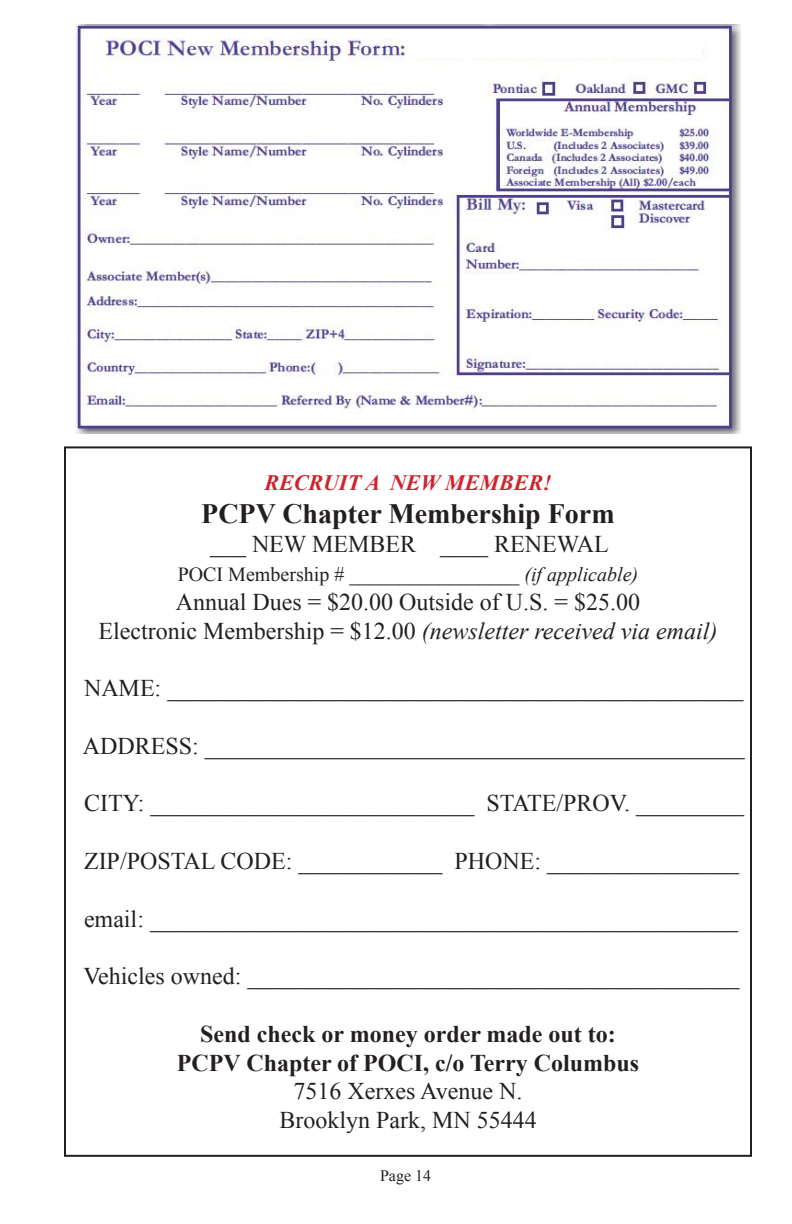
<style>
.page{position:relative;width:792px;height:1224px;background:#fff}
.page>*{position:absolute;margin:0;border:0;box-sizing:border-box;transform-origin:0 0}
.t1{font:700 28px "Times New Roman";color:#231f20}
.t2{font:24px/28.8px "Times New Roman";color:#231f20;text-align:center}
.t3{font:700 24px/28.8px "Times New Roman";color:#231f20;text-align:center}
.t4{font:italic 700 22px "Times New Roman";color:#d1232a}
.t5{font:20px "Times New Roman";color:#231f20}
.t6{font:16px "Times New Roman";color:#231f20}
.s1{font-style:italic}
</style>
<div class="page">
<img style="left:76px;top:24px;width:664px;height:410px">
<div style="left:408px;top:39px;width:294px;height:19px;background:#fff"></div>
<p class="t4" style="left:264px;top:467px;width:289px">RECRUIT A NEW MEMBER!</p>
<p class="t1" style="left:201px;top:495px;width:415px">PCPV Chapter Membership Form</p>
<p class="t2" style="left:210px;top:529px;width:400px">___ NEW MEMBER ____ RENEWAL</p>
<p class="t5" style="left:178px;top:561px;width:462px">POCI Membership # _________________ <span class="s1">(if applicable)</span></p>
<p class="t2" style="left:98px;top:587px;width:621px">Annual Dues = $20.00 Outside of U.S. = $25.00<br>Electronic Membership = $12.00 <span class="s1">(newsletter received via email)</span></p>
<p class="t2" style="left:84px;top:673px;width:661px">NAME: ________________________________________________</p>
<p class="t2" style="left:83px;top:731px;width:664px">ADDRESS: _____________________________________________</p>
<p class="t2" style="left:84px;top:789px;width:662px">CITY: ___________________________ STATE/PROV. _________</p>
<p class="t2" style="left:84px;top:846px;width:657px">ZIP/POSTAL CODE: ____________ PHONE: ________________</p>
<p class="t2" style="left:84px;top:904px;width:655px">email: _________________________________________________</p>
<p class="t2" style="left:84px;top:961px;width:657px">Vehicles owned: _________________________________________</p>
<p class="t3" style="left:177px;top:1019px;width:464px">Send check or money order made out to:<br>PCPV Chapter of POCI, c/o Terry Columbus</p>
<p class="t2" style="left:279px;top:1077px;width:259px">7516 Xerxes Avenue N.<br>Brooklyn Park, MN 55444</p>
<p class="t6" style="left:380px;top:1164px;width:53px">Page 14</p>
</div>
